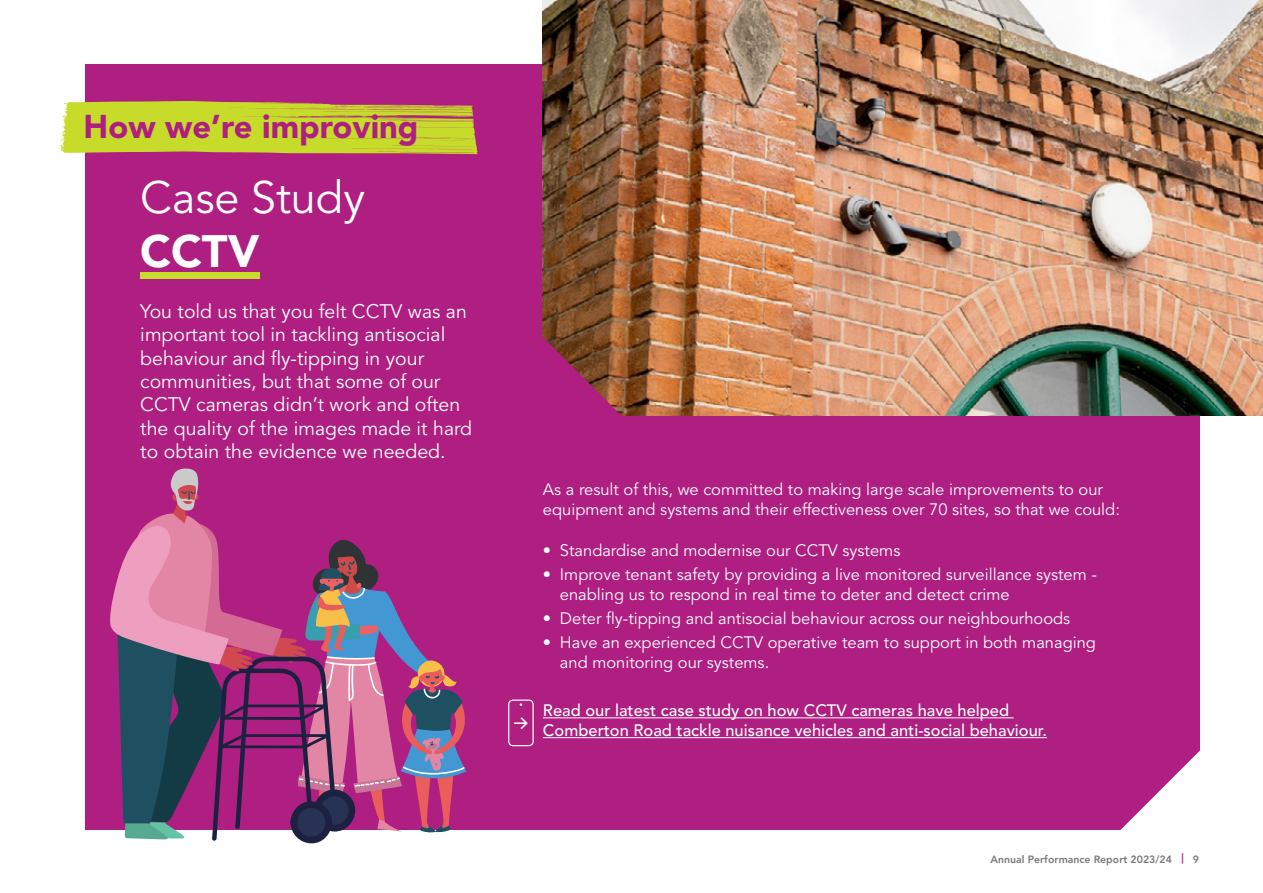
<style>
.page{position:relative;width:1263px;height:893px;background:#fff}
.page>*{position:absolute;margin:0;border:0;box-sizing:border-box;transform-origin:0 0}
.t1{font:45px "Avenir LT Std";color:#fff}
.t2{font:900 45px "Avenir LT Std";color:#fff}
.t3{font:900 32.7px "Avenir LT Std";color:#af1e81}
.t4{font:19.5px/23.4px "Avenir LT Std";color:#fff}
.t5{font:16.5px/19.8px "Avenir LT Std";color:#fff}
.t6{font:500 16.5px/19.8px "Avenir LT Std";color:#fff}
.t7{font:800 10.5px "Avenir LT Std";color:#797979}
.s1{color:#af1e81}
</style>
<div class="page">
<div style="left:85px;top:64px;width:1114px;height:765px;background:#af1e81"></div>
<hr style="left:543px;top:717px;width:471px;height:1px;background:#fff">
<hr style="left:543px;top:737px;width:504px;height:1px;background:#fff">
<svg style="left:60px;top:101px;width:418px;height:53px;background:#c5c935"></svg>
<img style="left:543px;top:0;width:720px;height:416px">
<svg style="left:542px;top:335px;width:82px;height:81px"></svg>
<div style="left:140px;top:273px;width:119px;height:6px;background:#c7dc2a"></div>
<div style="left:508px;top:699px;width:26px;height:47px;border:1px solid #fff;border-radius:4px"></div>
<svg style="left:1118px;top:749px;width:82px;height:81px"></svg>
<svg style="left:110px;top:468px;width:357px;height:376px"></svg>
<h2 class="t3" style="left:84px;top:107px;width:337px">How we’re improving</h2>
<h1 class="t1" style="left:140px;top:172px;width:226px">Case Study</h1>
<h1 class="t2" style="left:140px;top:225px;width:121px">CCTV</h1>
<p class="t4" style="left:140px;top:300px;width:333px">You told us that you felt CCTV was an important tool in tackling antisocial behaviour and fly-tipping in your communities, but that some of our CCTV cameras didn’t work and often the quality of the images made it hard to obtain the evidence we needed.</p>
<p class="t5" style="left:543px;top:480px;width:578px">As a result of this, we committed to making large scale improvements to our equipment and systems and their effectiveness over 70 sites, so that we could:</p>
<p class="t5" style="left:543px;top:541px;width:359px">• Standardise and modernise our CCTV systems</p>
<p class="t5" style="left:560px;top:565px;width:538px;text-indent:-17px">• Improve tenant safety by providing a live monitored surveillance system - enabling us to respond in real time to deter and detect crime</p>
<p class="t5" style="left:543px;top:609px;width:529px">• Deter fly-tipping and antisocial behaviour across our neighbourhoods</p>
<p class="t5" style="left:560px;top:633px;width:537px;text-indent:-17px">• Have an experienced CCTV operative team to support in both managing and monitoring our systems.</p>
<p class="t6" style="left:543px;top:701px;width:506px">Read our latest case study on how CCTV cameras have helped<br>Comberton Road tackle nuisance vehicles and anti-social behaviour.</p>
<p class="t7" style="left:991px;top:853px;width:210px">Annual Performance Report 2023/24 <span class="s1">|</span> 9</p>
</div>
